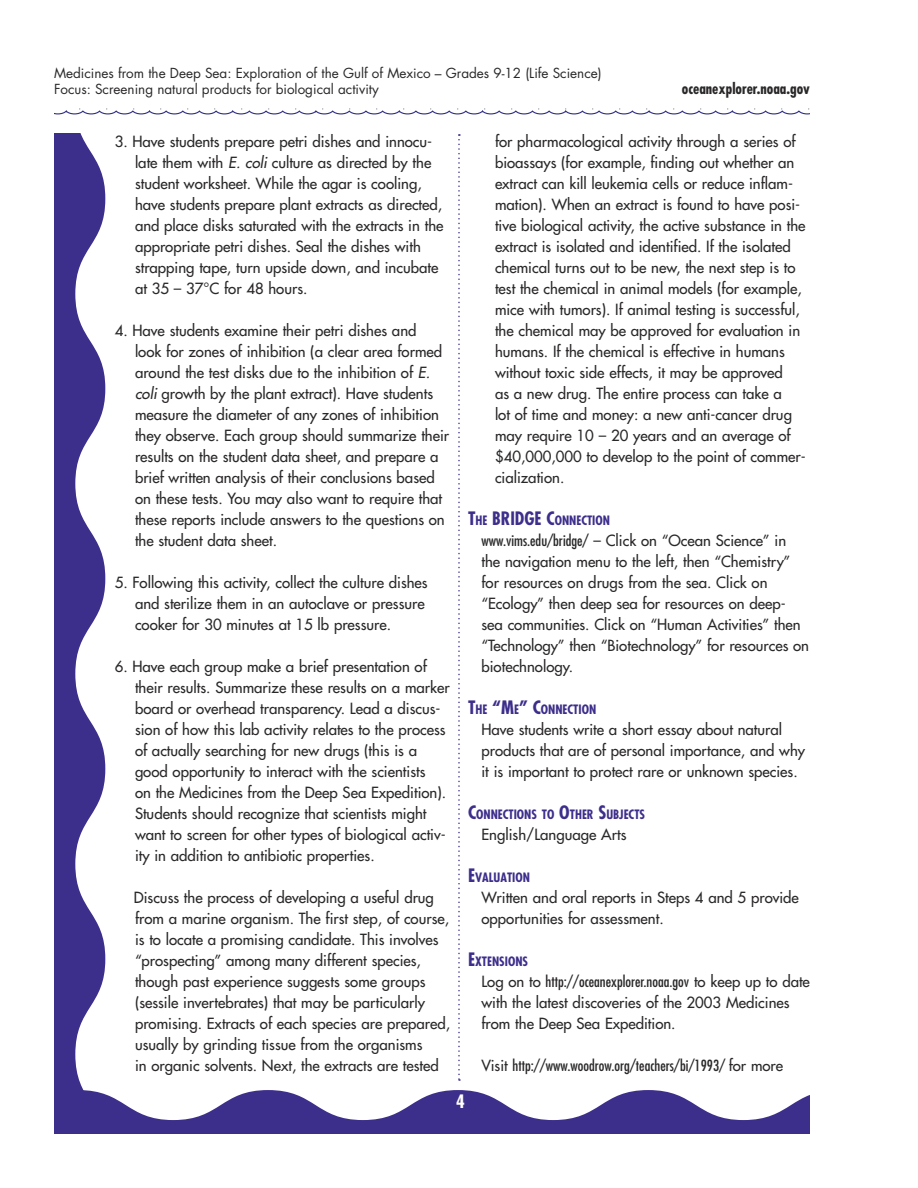
<style>
.page{position:relative;width:918px;height:1188px;background:#fff}
.page>*{position:absolute;margin:0;border:0;box-sizing:border-box;transform-origin:0 0}
.t1{font:700 condensed 18px "Futura";color:#fff}
.LP__txt{font:15px/21px "Futura";color:#2a2829}
.body_text_lists{font:15px/21px "Futura";color:#2a2829}
.body_text_lists-2{font:condensed 15px "Futura";color:#2a2829}
.t2{font:700 condensed 15px "Futura";color:#2a2829}
.t3{font:13.5px/16.2px "Futura";color:#2a2829}
.Sub_head{font:700 condensed 12.6px "Futura";color:#3d2e8b}
.s1{font-style:italic}
.s2{font-size:18px}
.s3{font-stretch:condensed}
.s4{font-stretch:normal}
</style>
<div class="page">
<svg style="left:54px;top:134px;width:51px;height:956px;fill:#3c2e8b"></svg>
<svg style="left:54px;top:1090px;width:756px;height:44px"></svg>
<svg style="left:54px;top:108px;width:756px;height:7px"></svg>
<svg style="left:458px;top:134px;width:2px;height:947px"></svg>
<p class="t3" style="left:54px;top:65px;width:549px">Medicines from the Deep Sea: Exploration of the Gulf of Mexico – Grades 9-12 (Life Science)<br>Focus: Screening natural products for biological activity</p>
<p class="t2" style="left:682px;top:79px;width:130px">oceanexplorer.noaa.gov</p>
<p class="LP__txt" style="left:135px;top:131px;width:310px;text-indent:-20px">3. Have students prepare petri dishes and innocu&shy;late them with <span class="s1">E. coli</span> culture as directed by the student worksheet. While the agar is cooling, have students prepare plant extracts as directed, and place disks saturated with the extracts in the appropriate petri dishes. Seal the dishes with strapping tape, turn upside down, and incubate at 35 – 37°C for 48 hours.</p>
<p class="LP__txt" style="left:135px;top:320px;width:316px;text-indent:-20px">4. Have students examine their petri dishes and<br>look for zones of inhibition (a clear area formed around the test disks due to the inhibition of <span class="s1">E. coli</span> growth by the plant extract). Have students measure the diameter of any zones of inhibition they observe. Each group should summarize their results on the student data sheet, and prepare a brief written analysis of their conclusions based on these tests. You may also want to require that these reports include answers to the questions on the student data sheet.</p>
<p class="LP__txt" style="left:135px;top:572px;width:294px;text-indent:-20px">5. Following this activity, collect the culture dishes and sterilize them in an autoclave or pressure cooker for 30 minutes at 15 lb pressure.</p>
<p class="LP__txt" style="left:135px;top:656px;width:316px;text-indent:-20px">6. Have each group make a brief presentation of their results. Summarize these results on a marker board or overhead transparency. Lead a discus&shy;sion of how this lab activity relates to the process of actually searching for new drugs (this is a good opportunity to interact with the scientists<br>on the Medicines from the Deep Sea Expedition).<br>Students should recognize that scientists might want to screen for other types of biological activ&shy;ity in addition to antibiotic properties.</p>
<p class="LP__txt" style="left:134px;top:887px;width:318px">Discuss the process of developing a useful drug from a marine organism. The first step, of course, is to locate a promising candidate. This involves “prospecting” among many different species, though past experience suggests some groups (sessile invertebrates) that may be particularly promising. Extracts of each species are prepared, usually by grinding tissue from the organisms<br>in organic solvents. Next, the extracts are tested</p>
<p class="LP__txt" style="left:495px;top:131px;width:312px">for pharmacological activity through a series of bioassays (for example, finding out whether an extract can kill leukemia cells or reduce inflam&shy;mation). When an extract is found to have posi&shy;tive biological activity, the active substance in the extract is isolated and identified. If the isolated chemical turns out to be new, the next step is to test the chemical in animal models (for example, mice with tumors). If animal testing is successful, the chemical may be approved for evaluation in humans. If the chemical is effective in humans without toxic side effects, it may be approved<br>as a new drug. The entire process can take a<br>lot of time and money: a new anti-cancer drug may require 10 – 20 years and an average of $40,000,000 to develop to the point of commer&shy;cialization.</p>
<p class="Sub_head" style="left:468px;top:512px;width:144px"><span class="s2">T</span>HE <span class="s2">BRIDGE C</span>ONNECTION</p>
<p class="body_text_lists" style="left:482px;top:530px;width:329px"><span class="s3">www.vims.edu/bridge/</span> – Click on “Ocean Science” in<br>the navigation menu to the left, then “Chemistry” for resources on drugs from the sea. Click on “Ecology” then deep sea for resources on deep&shy;sea communities. Click on “Human Activities” then “Technology” then “Biotechnology” for resources on biotechnology.</p>
<p class="Sub_head" style="left:468px;top:701px;width:130px"><span class="s2">T</span>HE <span class="s2">“M</span>E<span class="s2">” C</span>ONNECTION</p>
<p class="body_text_lists" style="left:482px;top:719px;width:325px">Have students write a short essay about natural products that are of personal importance, and why it is important to protect rare or unknown species.</p>
<p class="Sub_head" style="left:468px;top:806px;width:179px"><span class="s2">C</span>ONNECTIONS TO <span class="s2">O</span>THER <span class="s2">S</span>UBJECTS</p>
<p class="body_text_lists" style="left:482px;top:824px;width:147px">English/Language Arts</p>
<p class="Sub_head" style="left:468px;top:869px;width:64px"><span class="s2">E</span>VALUATION</p>
<p class="body_text_lists" style="left:482px;top:887px;width:319px">Written and oral reports in Steps 4 and 5 provide opportunities for assessment.</p>
<p class="Sub_head" style="left:468px;top:953px;width:62px"><span class="s2">E</span>XTENSIONS</p>
<p class="body_text_lists" style="left:482px;top:971px;width:330px">Log on to <span class="s3">http://oceanexplorer.noaa.gov</span> to keep up to date with the latest discoveries of the 2003 Medicines from the Deep Sea Expedition.</p>
<p class="body_text_lists-2" style="left:482px;top:1056px;width:303px"><span class="s4">Visit</span> http://www.woodrow.org/teachers/bi/1993/ <span class="s4">for more</span></p>
<p class="t1" style="left:456px;top:1090px;width:10px">4</p>
</div>
